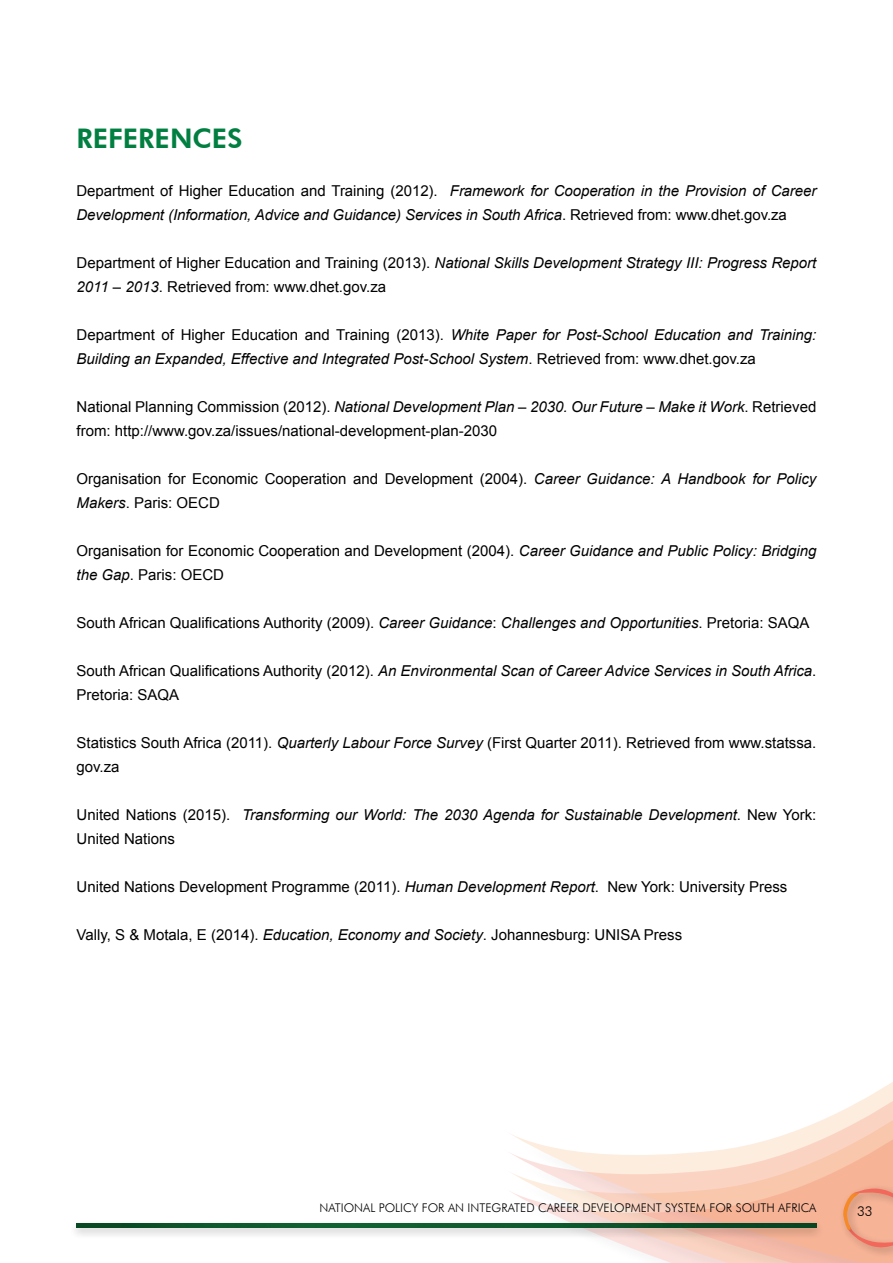
<style>
.page{position:relative;width:893px;height:1263px;background:#fff}
.page>*{position:absolute;margin:0;border:0;box-sizing:border-box;transform-origin:0 0}
.t1{font:800 27px "Futura BT";color:#007f41}
.t2{font:15px/24px "Arial";color:#000}
.t3{font:italic 15px/24px "Arial";color:#000}
.t4{font:300 13.5px "Futura BT";color:#000}
.t5{font:300 12px "Futura BT";color:#000}
.s1{font-style:normal}
.s2{font-style:italic}
</style>
<div class="page">
<svg style="left:510px;top:1082px;width:383px;height:181px"></svg>
<div style="left:69px;top:1219px;width:755px;height:21px;background:#000;opacity:.25"></div>
<img style="left:77px;top:1223px;width:739px;height:4px">
<div style="left:843px;top:1221px;width:50px;height:37px;background:#000;opacity:.25"></div>
<div style="left:838px;top:1187px;width:32px;height:53px;background:#f6b396"></div>
<div style="left:850px;top:1183px;width:43px;height:36px;background:#f5b295"></div>
<svg style="left:842px;top:1188px;width:51px;height:61px"></svg>
<hr style="left:891px;top:1201px;width:2px;height:53px;background:#000;opacity:.25">
<h1 class="t1" style="left:77px;top:122px;width:167px">REFERENCES</h1>
<p class="t3" style="left:77px;top:179px;width:741px"><span class="s1">Department of Higher Education and Training (2012).</span> Framework for Cooperation in the Provision of Career<br>Development (Information, Advice and Guidance) Services in South Africa<span class="s1">. Retrieved from: www.dhet.gov.za</span></p>
<p class="t2" style="left:77px;top:251px;width:741px">Department of Higher Education and Training (2013). <span class="s2">National Skills Development Strategy III: Progress Report<br>2011 – 2013</span>. Retrieved from: www.dhet.gov.za</p>
<p class="t3" style="left:77px;top:323px;width:741px"><span class="s1">Department of Higher Education and Training (2013).</span> White Paper for Post-School Education and Training:<br>Building an Expanded, Effective and Integrated Post-School System<span class="s1">. Retrieved from: www.dhet.gov.za</span></p>
<p class="t2" style="left:77px;top:395px;width:741px">National Planning Commission (2012). <span class="s2">National Development Plan – 2030. Our Future – Make it Work</span>. Retrieved from: http://www.gov.za/issues/national-development-plan-2030</p>
<p class="t2" style="left:77px;top:467px;width:741px">Organisation for Economic Cooperation and Development (2004). <span class="s2">Career Guidance: A Handbook for Policy<br>Makers</span>. Paris: OECD</p>
<p class="t2" style="left:77px;top:539px;width:741px">Organisation for Economic Cooperation and Development (2004). <span class="s2">Career Guidance and Public Policy: Bridging the Gap</span>. Paris: OECD</p>
<p class="t2" style="left:77px;top:611px;width:734px">South African Qualifications Authority (2009). <span class="s2">Career Guidance</span>: <span class="s2">Challenges and Opportunities</span>. Pretoria: SAQA</p>
<p class="t2" style="left:77px;top:659px;width:741px">South African Qualifications Authority (2012). <span class="s2">An Environmental Scan of Career Advice Services in South Africa</span>.<br>Pretoria: SAQA</p>
<p class="t2" style="left:77px;top:731px;width:741px">Statistics South Africa (2011). <span class="s2">Quarterly Labour Force Survey</span> (First Quarter 2011). Retrieved from www.statssa. gov.za</p>
<p class="t3" style="left:77px;top:803px;width:741px"><span class="s1">United Nations (2015).</span> Transforming our World: The 2030 Agenda for Sustainable Development<span class="s1">. New York:<br>United Nations</span></p>
<p class="t2" style="left:77px;top:875px;width:712px">United Nations Development Programme (2011). <span class="s2">Human Development Report</span>. New York: University Press</p>
<p class="t2" style="left:77px;top:923px;width:607px">Vally, S &amp; Motala, E (2014). <span class="s2">Education, Economy and Society</span>. Johannesburg: UNISA Press</p>
<p class="t5" style="left:319px;top:1200px;width:498px">NATIONAL POLICY FOR AN INTEGRATED CAREER DEVELOPMENT SYSTEM FOR SOUTH AFRICA</p>
<p class="t4" style="left:857px;top:1203px;width:17px">33</p>
</div>
